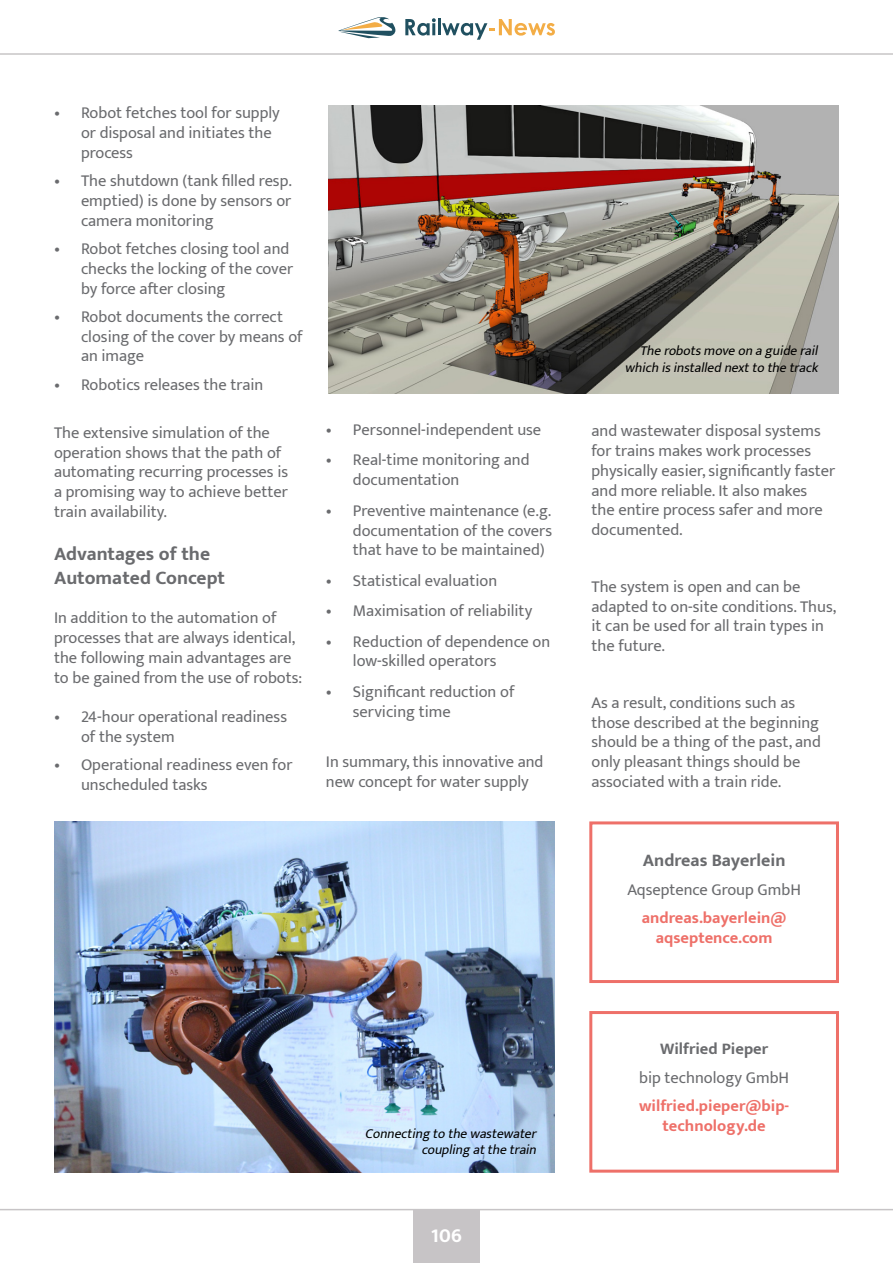
<style>
.page{position:relative;width:893px;height:1263px;background:#fff}
.page>*{position:absolute;margin:0;border:0;box-sizing:border-box;transform-origin:0 0}
.t1{font:700 21px "Mukta Mahee";color:#fff}
.t2{font:700 19.5px/23.4px "Mukta";color:#6a6b6e}
.t3{font:700 18px "Mukta";color:#6a6b6e}
.t4{font:16.5px/19.8px "Mukta";color:#6a6b6e}
.t5{font:700 16.5px/19.8px "Mukta";color:#ee7069;text-align:center}
.t6{font:700 16.5px "Mukta";color:#6a6b6e}
.t7{font:italic 13.5px/16.2px "Mukta";color:#000;text-align:right}
</style>
<div class="page">
<img style="left:55px;top:821px;width:500px;height:351px">
<img style="left:329px;top:106px;width:510px;height:288px">
<div style="left:589px;top:821px;width:250px;height:162px;border:3px solid #ee7069"></div>
<div style="left:589px;top:1011px;width:250px;height:161px;border:3px solid #ee7069"></div>
<hr style="left:0;top:53px;width:893px;height:2px;background:#c7c5c6">
<svg style="left:338px;top:17px;width:58px;height:21px"></svg>
<svg style="left:405px;top:18px;width:31px;height:18px"></svg>
<hr style="left:438px;top:19px;width:3px;height:16px;background:#205060">
<svg style="left:442px;top:19px;width:113px;height:21px"></svg>
<hr style="left:0;top:1209px;width:893px;height:1px;background:#c7c4c6">
<div style="left:413px;top:1209px;width:67px;height:54px;background:#c7c4c6"></div>
<p class="t4" style="left:81px;top:103px;width:200px;text-indent:-27px">• Robot fetches tool for supply or disposal and initiates the process</p>
<p class="t4" style="left:81px;top:170px;width:212px;text-align:justify;text-indent:-27px">• The shutdown (tank filled resp. emptied) is done by sensors or camera monitoring</p>
<p class="t4" style="left:81px;top:238px;width:214px;text-indent:-27px">• Robot fetches closing tool and checks the locking of the cover by force after closing</p>
<p class="t4" style="left:81px;top:306px;width:223px;text-indent:-27px">• Robot documents the correct closing of the cover by means of an image</p>
<p class="t4" style="left:54px;top:374px;width:211px">• Robotics releases the train</p>
<p class="t4" style="left:54px;top:422px;width:236px">The extensive simulation of the operation shows that the path of automating recurring processes is a promising way to achieve better train availability.</p>
<p class="t2" style="left:54px;top:542px;width:173px">Advantages of the<br>Automated Concept</p>
<p class="t4" style="left:54px;top:608px;width:250px">In addition to the automation of processes that are always identical, the following main advantages are to be gained from the use of robots:</p>
<p class="t4" style="left:81px;top:707px;width:208px;text-indent:-27px">• 24-hour operational readiness of the system</p>
<p class="t4" style="left:81px;top:755px;width:213px;text-indent:-27px">• Operational readiness even for unscheduled tasks</p>
<p class="t4" style="left:326px;top:419px;width:217px">• Personnel-independent use</p>
<p class="t4" style="left:353px;top:450px;width:178px;text-indent:-27px">• Real-time monitoring and documentation</p>
<p class="t4" style="left:353px;top:500px;width:201px;text-align:justify;text-indent:-27px">• Preventive maintenance (e.g. documentation of the covers that have to be maintained)</p>
<p class="t4" style="left:326px;top:570px;width:173px">• Statistical evaluation</p>
<p class="t4" style="left:326px;top:600px;width:208px">• Maximisation of reliability</p>
<p class="t4" style="left:353px;top:631px;width:199px;text-indent:-27px">• Reduction of dependence on low-skilled operators</p>
<p class="t4" style="left:353px;top:681px;width:163px;text-indent:-27px">• Significant reduction of servicing time</p>
<p class="t4" style="left:326px;top:751px;width:219px">In summary, this innovative and new concept for water supply</p>
<p class="t7" style="left:365px;top:1125px;width:177px">Connecting to thewastewater coupling atthetrain</p>
<p class="t1" style="left:431px;top:1222px;width:33px">106</p>
<p class="t7" style="left:625px;top:343px;width:198px">Therobotsmoveonaguiderail which isinstallednextto thetrack</p>
<p class="t4" style="left:591px;top:420px;width:245px">and wastewater disposal systems for trains makes work processes physically easier, significantly faster and more reliable. It also makes<br>the entire process safer and more documented.</p>
<p class="t4" style="left:591px;top:576px;width:246px">The system is open and can be adapted to on-site conditions. Thus, it can be used for all train types in the future.</p>
<p class="t4" style="left:591px;top:692px;width:231px">As a result, conditions such as those described at the beginning should be a thing of the past, and only pleasant things should be associated with a train ride.</p>
<p class="t3" style="left:643px;top:850px;width:144px">Andreas Bayerlein</p>
<p class="t4" style="left:627px;top:879px;width:175px">Aqseptence Group GmbH</p>
<p class="t5" style="left:642px;top:907px;width:146px">andreas.bayerlein@ aqseptence.com</p>
<p class="t6" style="left:660px;top:1039px;width:110px">Wilfried Pieper</p>
<p class="t4" style="left:639px;top:1067px;width:152px">bip technology GmbH</p>
<p class="t5" style="left:639px;top:1095px;width:152px">wilfried.pieper@bip&shy;technology.de</p>
</div>
